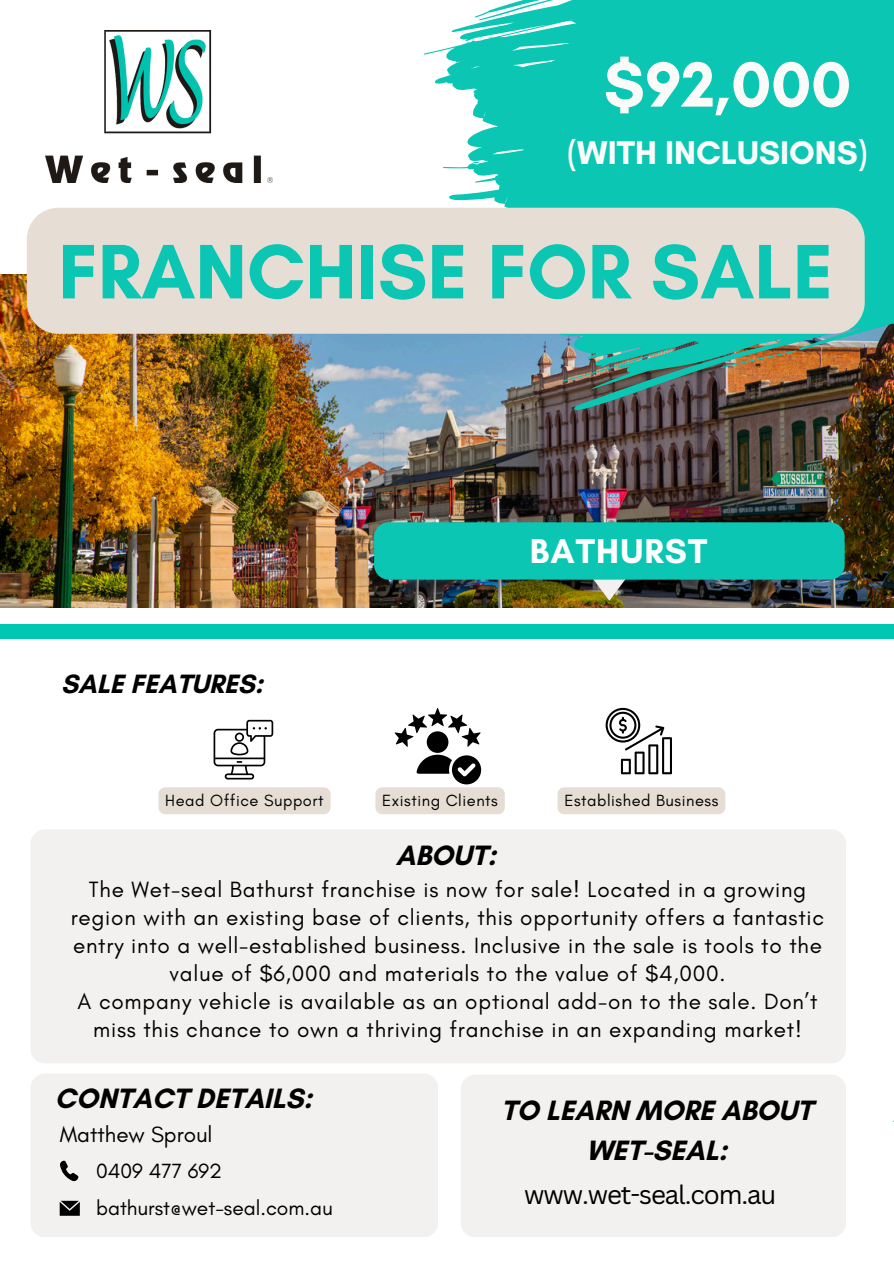
<style>
.page{position:relative;width:894px;height:1264px;background:#fff}
.page>*{position:absolute;margin:0;border:0;box-sizing:border-box;transform-origin:0 0}
.t1{font:700 78.6px "Glacial Indifference";color:#0ac6b2}
.t2{font:700 64.95px "Glacial Indifference";color:#fafbf9}
.t3{font:700 35.1px "Glacial Indifference";letter-spacing:.035em;color:#fff}
.t4{font:700 33.45px "Glacial Indifference";color:#fafbf9}
.t5{font:700 28.5px/39.3px "Glacial Indifference";color:#000;text-align:center}
.t6{font:700 27px "Glacial Indifference";color:#000}
.t7{font:25.95px "Canva Sans";letter-spacing:-.04em;color:#000}
.t8{font:22.5px/28.2px "Glacial Indifference";letter-spacing:.035em;color:#000;text-align:center}
.t9{font:22.5px "Glacial Indifference";color:#000}
.t10{font:21px "Glacial Indifference";color:#000}
.t11{font:16.5px "Glacial Indifference";letter-spacing:.035em;color:#000}
</style>
<div class="page">
<img style="left:0;top:274px;width:893px;height:333px">
<img style="left:345px;top:544px;width:529px;height:56px">
<img style="left:374px;top:522px;width:470px;height:78px">
<div style="left:31px;top:1074px;width:407px;height:163px;background:#f2f1ef"></div>
<svg style="left:60px;top:1160px;width:19px;height:21px"></svg>
<svg style="left:60px;top:1200px;width:20px;height:15px"></svg>
<svg style="left:213px;top:719px;width:60px;height:60px"></svg>
<svg style="left:605px;top:708px;width:66px;height:66px"></svg>
<img style="left:46px;top:31px;width:226px;height:151px">
<div style="left:0;top:624px;width:893px;height:15px;background:#00c7b1"></div>
<div style="left:31px;top:829px;width:814px;height:234px;background:#f2f1ef"></div>
<svg style="left:412px;top:0;width:481px;height:423px;background:#3ab5a8"></svg>
<svg style="left:719px;top:350px;width:78px;height:18px"></svg>
<div style="left:461px;top:1075px;width:384px;height:162px;background:#f2f1ef"></div>
<div style="left:27px;top:208px;width:837px;height:126px;background:#e6ddd4"></div>
<div style="left:158px;top:787px;width:172px;height:27px;background:#e6ddd4;border-radius:7px"></div>
<svg style="left:375px;top:708px;width:129px;height:106px"></svg>
<div style="left:557px;top:787px;width:168px;height:27px;background:#e6ddd4;border-radius:7px"></div>
<h2 class="t2" style="left:603px;top:45px;width:249px">$92,000</h2>
<h2 class="t4" style="left:567px;top:132px;width:301px">(WITH INCLUSIONS)</h2>
<h1 class="t1" style="left:58px;top:224px;width:776px">FRANCHISE FOR SALE</h1>
<p class="t6" style="left:61px;top:667px;width:203px">SALE FEATURES:</p>
<p class="t3" style="left:529px;top:529px;width:179px">BATHURST</p>
<h3 class="t11" style="left:165px;top:790px;width:160px">Head Office Support</h3>
<p class="t11" style="left:382px;top:790px;width:117px">Existing Clients</p>
<p class="t11" style="left:564px;top:790px;width:155px">Established Business</p>
<p class="t5" style="left:396px;top:835px;width:102px">ABOUT:</p>
<p class="t8" style="left:71px;top:874px;width:754px">The Wet-seal Bathurst franchise is now for sale! Located in a growing region with an existing base of clients, this opportunity offers a fantastic entry into a well-established business. Inclusive in the sale is tools to the value of $6,000 and materials to the value of $4,000.<br>A company vehicle is available as an optional add-on to the sale. Don’t miss this chance to own a thriving franchise in an expanding market!</p>
<p class="t5" style="left:55px;top:1078px;width:259px">CONTACT DETAILS:</p>
<h5 class="t9" style="left:60px;top:1120px;width:154px">Matthew Sproul</h5>
<p class="t10" style="left:96px;top:1157px;width:128px">0409 477 692</p>
<h3 class="t10" style="left:96px;top:1194px;width:238px">bathurst@wet-seal.com.au</h3>
<h5 class="t5" style="left:501px;top:1090px;width:313px">TO LEARN MORE ABOUT<br>WET-SEAL:</h5>
<h3 class="t7" style="left:524px;top:1175px;width:254px">www.wet-seal.com.au</h3>
</div>
